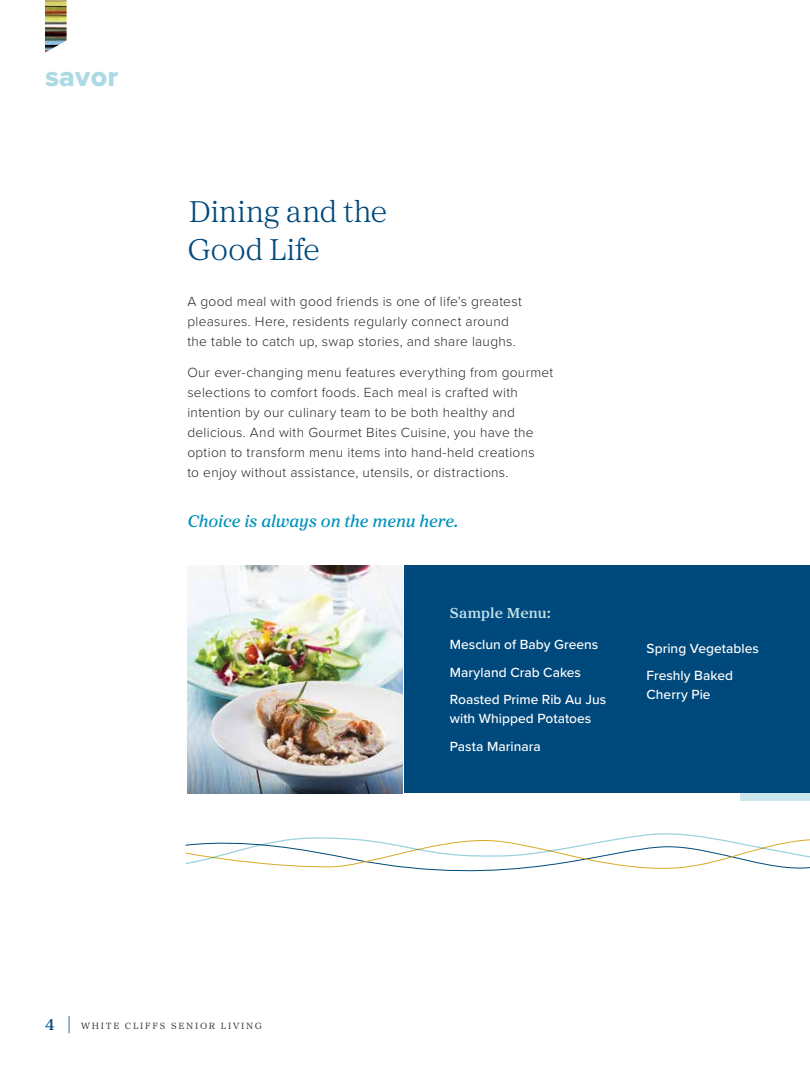
<style>
.page{position:relative;width:810px;height:1080px;background:#fff}
.page>*{position:absolute;margin:0;border:0;box-sizing:border-box;transform-origin:0 0}
.t1{font:300 31.25px/37.5px "Proxima Sera";letter-spacing:.005em;color:#00497c}
.t2{font:28.75px "Proxima Nova Extrabld";letter-spacing:.01em;color:#99d2de}
.t3{font:italic 500 17.5px "Proxima Sera";letter-spacing:-.005em;color:#0092bc}
.t4{font:600 15px "Proxima Sera";letter-spacing:.01em;color:#c0e1e9}
.t5{font:300 13.75px/20px "Proxima Nova";letter-spacing:.02em;color:#292829}
.t6{font:500 13.75px/27.8px "Proxima Nova";color:#fff}
.t7{font:9.38px "Proxima Sera";letter-spacing:.19em;color:#414042}
.s1{font-weight:500;font-size:16.25px;color:#00497c}
.s2{font-weight:300;font-size:22.12px;color:#00497c}
</style>
<div class="page">
<div style="left:741px;top:731px;width:69px;height:70px;background:#c9e6ec"></div>
<div style="left:405px;top:565px;width:405px;height:228px;background:#00497c"></div>
<img style="left:187px;top:565px;width:215px;height:228px">
<img style="left:45px;top:0;width:22px;height:53px">
<svg style="left:185px;top:833px;width:625px;height:39px"></svg>
<h2 class="t2" style="left:45px;top:55px;width:75px">savor</h2>
<h1 class="t1" style="left:187px;top:191px;width:202px">Dining and the<br>Good Life</h1>
<p class="t5" style="left:187px;top:291px;width:336px">A good meal with good friends is one of life’s greatest pleasures. Here, residents regularly connect around the table to catch up, swap stories, and share laughs.</p>
<p class="t5" style="left:187px;top:362px;width:367px">Our ever-changing menu features everything from gourmet selections to comfort foods. Each meal is crafted with intention by our culinary team to be both healthy and delicious. And with Gourmet Bites Cuisine, you have the option to transform menu items into hand-held creations<br>to enjoy without assistance, utensils, or distractions.</p>
<p class="t3" style="left:187px;top:508px;width:273px">Choice is always on the menu here.</p>
<p class="t4" style="left:450px;top:601px;width:102px">Sample Menu:</p>
<p class="t6" style="left:450px;top:630px;width:158px">Mesclun of Baby Greens<br>Maryland Crab Cakes<br>Roasted Prime Rib Au Jus</p>
<p class="t6" style="left:450px;top:704px;width:143px">with Whipped Potatoes<br>Pasta Marinara</p>
<p class="t6" style="left:647px;top:634px;width:114px">Spring Vegetables<br>Freshly Baked</p>
<p class="t6" style="left:647px;top:680px;width:66px">Cherry Pie</p>
<p class="t7" style="left:45px;top:1018px;width:219px"><span class="s1">4</span> <span class="s2">|</span> WHITE CLIFFS SENIOR LIVING</p>
</div>
